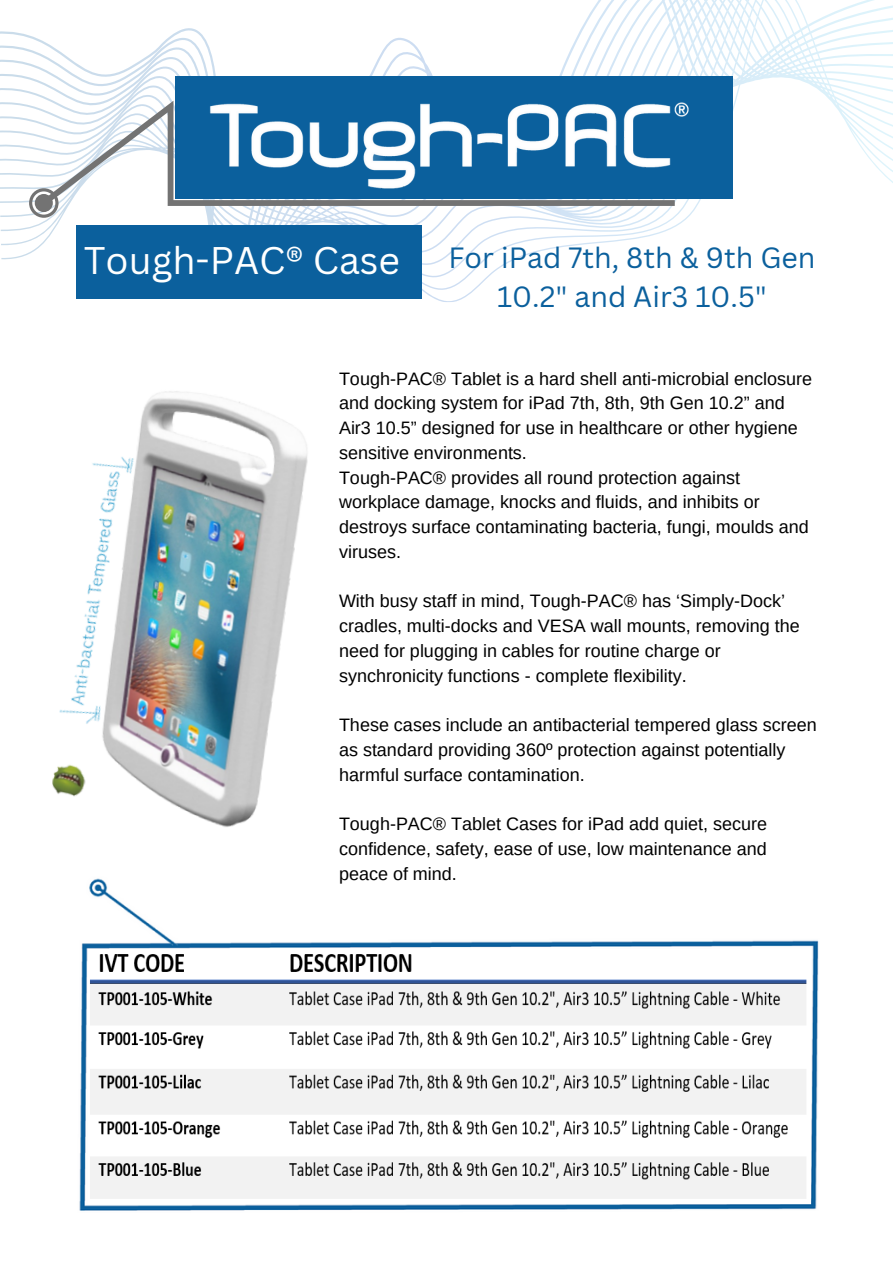
<style>
.page{position:relative;width:893px;height:1264px;background:#fff}
.page>*{position:absolute;margin:0;border:0;box-sizing:border-box;transform-origin:0 0}
.t1{font:37.5px "Canva Sans";color:#feffff}
.t2{font:28.5px/39.3px "Canva Sans";color:#0b609d;text-align:center}
.t3{font:18px/24.8px "Arimo";color:#000}
</style>
<div class="page">
<svg style="left:0;top:0;width:892px;height:302px"></svg>
<img style="left:158px;top:43px;width:571px;height:182px">
<svg style="left:29px;top:188px;width:30px;height:30px"></svg>
<svg style="left:42px;top:101px;width:122px;height:105px"></svg>
<div style="left:76px;top:225px;width:346px;height:73px;background:#0b609d"></div>
<img style="left:422px;top:233px;width:301px;height:4px">
<img style="left:164px;top:50px;width:571px;height:183px">
<img style="left:52px;top:391px;width:256px;height:436px">
<img style="left:52px;top:436px;width:139px;height:311px">
<img style="left:79px;top:878px;width:740px;height:333px">
<img style="left:89px;top:949px;width:721px;height:254px">
<h1 class="t1" style="left:84px;top:234px;width:318px">Tough-PAC® Case</h1>
<h2 class="t2" style="left:448px;top:237px;width:368px">For iPad 7th, 8th &amp; 9th Gen<br>10.2" and Air3 10.5"</h2>
<p class="t3" style="left:339px;top:366px;width:474px">Tough-PAC® Tablet is a hard shell anti-microbial enclosure and docking system for iPad 7th, 8th, 9th Gen 10.2” and Air3 10.5” designed for use in healthcare or other hygiene sensitive environments.<br>Tough-PAC® provides all round protection against workplace damage, knocks and fluids, and inhibits or destroys surface contaminating bacteria, fungi, moulds and viruses.</p>
<p class="t3" style="left:339px;top:589px;width:462px">With busy staff in mind, Tough-PAC® has ‘Simply-Dock’ cradles, multi-docks and VESA wall mounts, removing the need for plugging in cables for routine charge or synchronicity functions - complete flexibility.</p>
<p class="t3" style="left:339px;top:712px;width:479px">These cases include an antibacterial tempered glass screen as standard providing 360º protection against potentially harmful surface contamination.</p>
<p class="t3" style="left:339px;top:811px;width:429px;text-align:justify">Tough-PAC® Tablet Cases for iPad add quiet, secure confidence, safety, ease of use, low maintenance and peace of mind.</p>
</div>
